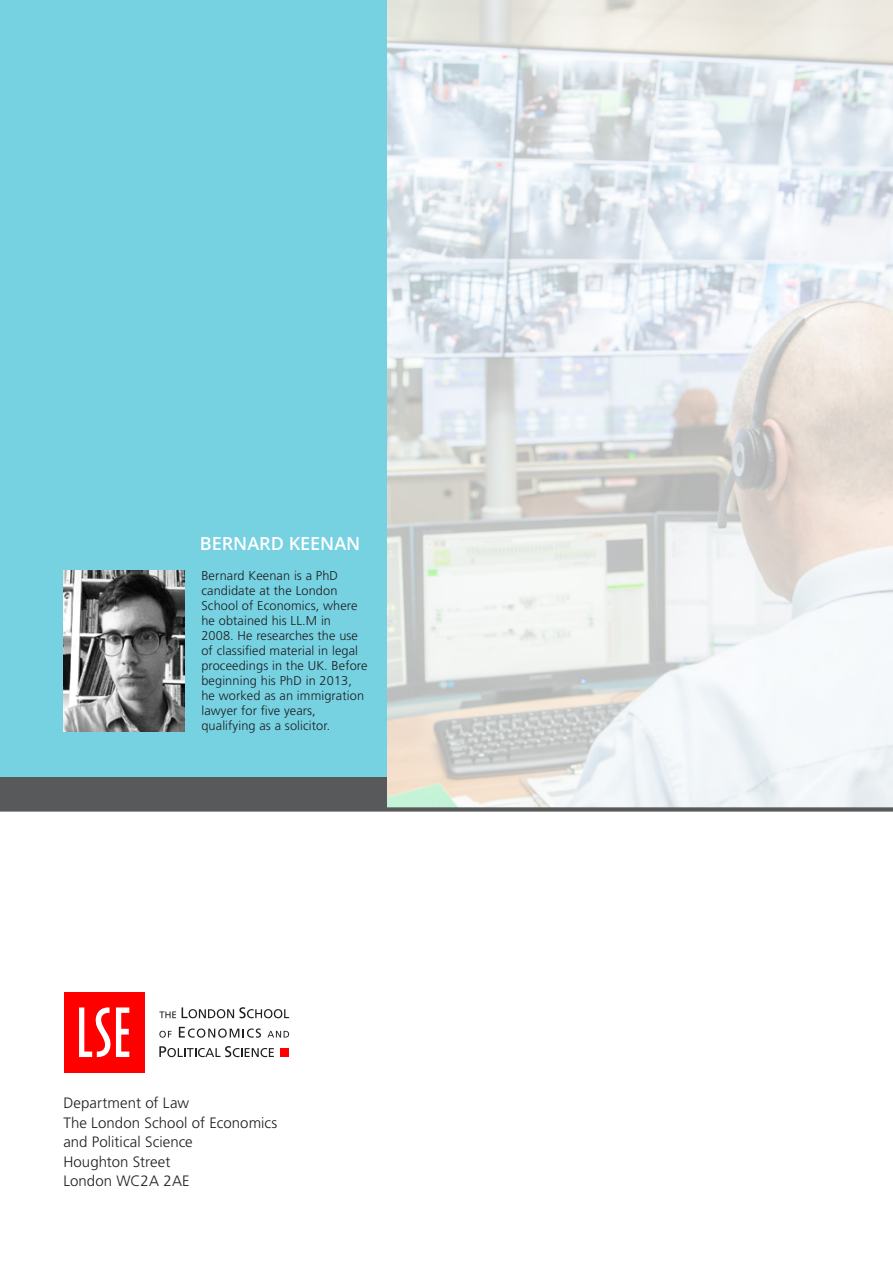
<style>
.page{position:relative;width:893px;height:1263px;background:#fff}
.page>*{position:absolute;margin:0;border:0;box-sizing:border-box;transform-origin:0 0}
.t1{font:600 18px "Open Sans";color:#fff}
.t2{font:300 15px/19.5px "Frutiger LT Std";letter-spacing:.005em;color:#1f1e21}
.t3{font:300 12.75px/15px "Frutiger LT Std";letter-spacing:.01em;color:#1f1e21}
</style>
<div class="page">
<img style="left:387px;top:0;width:506px;height:807px">
<div style="left:0;top:0;width:387px;height:808px;background:#76d1e1"></div>
<div style="left:0;top:777px;width:387px;height:33px;background:#58595b"></div>
<div style="left:64px;top:992px;width:80px;height:80px;background:#f00"></div>
<svg style="left:79px;top:1007px;width:50px;height:50px"></svg>
<svg style="left:159px;top:1011px;width:17px;height:7px"></svg>
<svg style="left:182px;top:1007px;width:107px;height:11px"></svg>
<svg style="left:159px;top:1046px;width:115px;height:11px"></svg>
<svg style="left:159px;top:1031px;width:12px;height:7px"></svg>
<svg style="left:179px;top:1027px;width:82px;height:11px"></svg>
<svg style="left:267px;top:1031px;width:22px;height:6px"></svg>
<div style="left:280px;top:1048px;width:9px;height:9px;background:#f00"></div>
<div style="left:0;top:807px;width:893px;height:5px;background:#58595b"></div>
<img style="left:64px;top:570px;width:120px;height:161px">
<h1 class="t1" style="left:200px;top:531px;width:162px">BERNARD KEENAN</h1>
<p class="t3" style="left:201px;top:568px;width:168px">Bernard Keenan is a PhD candidate at the London<br>School of Economics, where he obtained his LL.M in<br>2008. He researches the use of classified material in legal proceedings in the UK. Before beginning his PhD in 2013, he worked as an immigration lawyer for five years, qualifying as a solicitor.</p>
<p class="t2" style="left:63px;top:1094px;width:216px">Department of Law<br>The London School of Economics and Political Science<br>Houghton Street<br>London WC2A 2AE</p>
</div>
